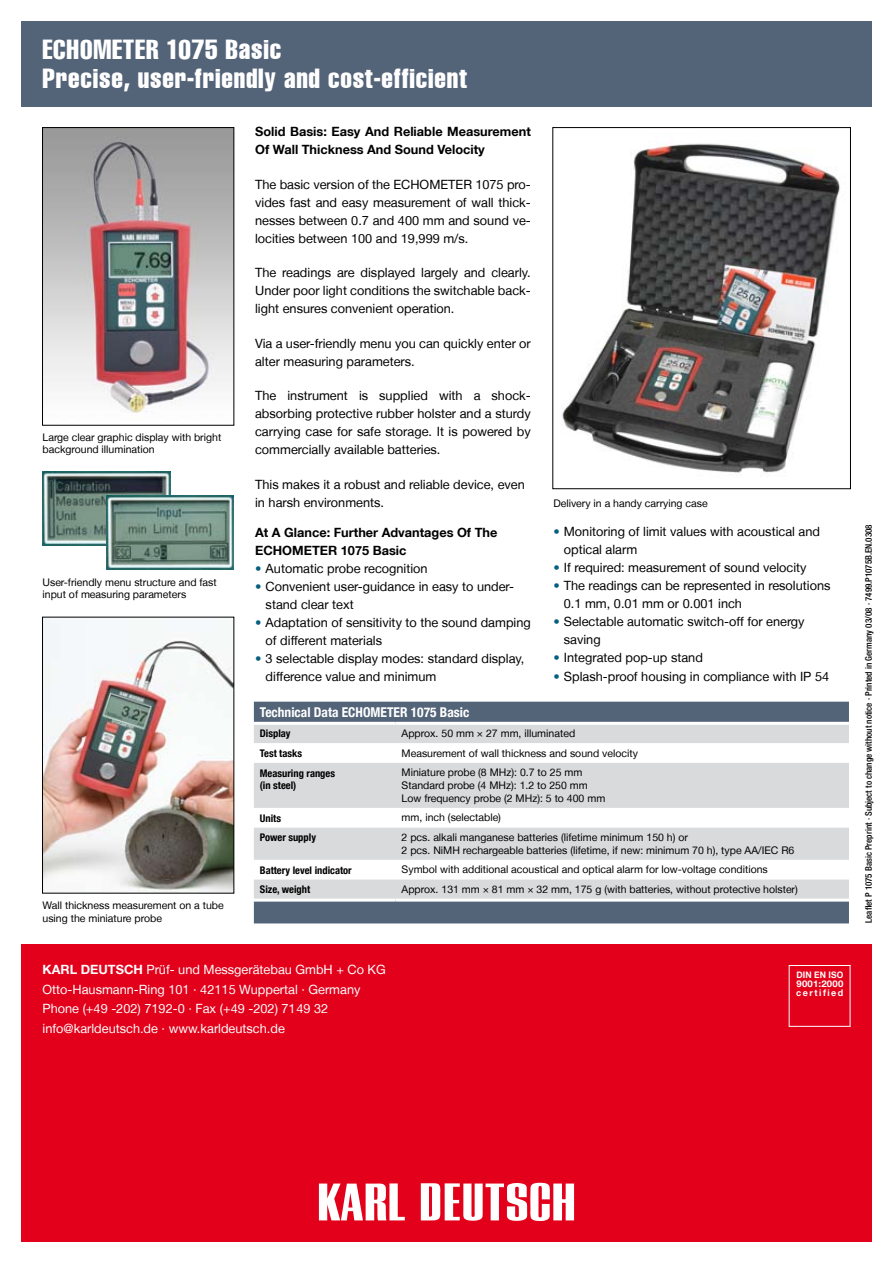
<style>
.page{position:relative;width:893px;height:1263px;background:#fff}
.page>*{position:absolute;margin:0;border:0;box-sizing:border-box;transform-origin:0 0}
.t1{font:extra-condensed 27px/29.7px "Helvetica LT";letter-spacing:.03em;color:#fff}
.t2{font:700 condensed 13.5px "Helvetica Neue LT";color:#fff}
.t3{font:12.75px/18px "Helvetica Neue LT";color:#000}
.t4{font:12.75px/19.5px "Helvetica Neue LT";color:#fff}
.t5{font:700 12.75px/18px "Helvetica Neue LT";color:#000}
.t6{font:10.5px/12.6px "Helvetica Neue LT";color:#000}
.t7{font:700 condensed 10.5px/12.6px "Helvetica Neue LT";color:#000}
.t8{font:700 9.15px/9px "Helvetica Neue LT";letter-spacing:.165em;color:#fff;scale:1.05 1}
.t9{font:500 condensed 9px "Helvetica Neue LT";color:#000}
.t10{font:700 9px "Helvetica Neue LT";letter-spacing:.01em;color:#fff;scale:.94 1}
.s1{color:#055f7e}
.s2{font-weight:700}
</style>
<div class="page">
<div style="left:21px;top:21px;width:851px;height:85px;background:#536378"></div>
<div style="left:21px;top:944px;width:851px;height:298px;background:#e2001a"></div>
<hr style="left:789px;top:1026px;width:61px;height:1px;background:#fff">
<hr style="left:850px;top:965px;width:1px;height:62px;background:#fff">
<hr style="left:789px;top:965px;width:61px;height:1px;background:#fff">
<hr style="left:789px;top:965px;width:1px;height:62px;background:#fff">
<div style="left:254px;top:702px;width:595px;height:221px;background:#536378"></div>
<svg style="left:254px;top:725px;width:595px;height:173px;fill:#d9dadb"></svg>
<hr style="left:253px;top:722px;width:143px;height:3px;background:#fff">
<hr style="left:396px;top:722px;width:454px;height:3px;background:#fff">
<hr style="left:252px;top:898px;width:144px;height:3px;background:#fff">
<hr style="left:396px;top:898px;width:454px;height:3px;background:#fff">
<svg style="left:421px;top:1183px;width:153px;height:38px"></svg>
<svg style="left:319px;top:1183px;width:86px;height:37px"></svg>
<img style="left:44px;top:619px;width:188px;height:272px">
<div style="left:42px;top:617px;width:192px;height:276px;border:1px solid #000"></div>
<img style="left:43px;top:471px;width:127px;height:75px">
<img style="left:107px;top:496px;width:127px;height:73px">
<img style="left:562px;top:143px;width:278px;height:330px">
<div style="left:553px;top:127px;width:298px;height:362px;border:1px solid #000"></div>
<img style="left:44px;top:129px;width:188px;height:284px">
<div style="left:42px;top:127px;width:192px;height:298px;border:1px solid #000"></div>
<h1 class="t1" style="left:43px;top:34px;width:426px">ECHOMETER 1075 Basic<br>Precise, user-friendly and cost-efficient</h1>
<p class="t6" style="left:43px;top:431px;width:180px">Large clear graphic display with bright background illumination</p>
<p class="t6" style="left:43px;top:576px;width:176px">User-friendly menu structure and fast input of measuring parameters</p>
<p class="t5" style="left:255px;top:122px;width:277px">Solid Basis: Easy And Reliable Measurement<br>Of Wall Thickness And Sound Velocity</p>
<p class="t3" style="left:255px;top:175px;width:277px;text-align:justify">The basic version of the ECHOMETER 1075 pro&shy;vides fast and easy measurement of wall thick&shy;nesses between 0.7 and 400 mm and sound ve&shy;locities between 100 and 19,999 m/s.</p>
<p class="t3" style="left:255px;top:263px;width:277px;text-align:justify">The readings are displayed largely and clearly.<br>Under poor light conditions the switchable back&shy;light ensures convenient operation.</p>
<p class="t3" style="left:255px;top:334px;width:277px">Via a user-friendly menu you can quickly enter or alter measuring parameters.</p>
<p class="t3" style="left:255px;top:386px;width:277px;text-align:justify">The instrument is supplied with a shock&shy;absorbing protective rubber holster and a sturdy carrying case for safe storage. It is powered by commercially available batteries.</p>
<p class="t3" style="left:255px;top:475px;width:271px">This makes it a robust and reliable device, even in harsh environments.</p>
<p class="t5" style="left:255px;top:523px;width:244px">At A Glance: Further Advantages Of The<br>ECHOMETER 1075 Basic</p>
<p class="t3" style="left:255px;top:559px;width:174px"><span class="s1">•</span> Automatic probe recognition</p>
<p class="t3" style="left:266px;top:577px;width:250px;text-indent:-11px"><span class="s1">•</span> Convenient user-guidance in easy to under&shy;stand clear text</p>
<p class="t3" style="left:266px;top:613px;width:267px;text-indent:-11px"><span class="s1">•</span> Adaptation of sensitivity to the sound damping of different materials</p>
<p class="t3" style="left:266px;top:649px;width:260px;text-indent:-11px"><span class="s1">•</span> 3 selectable display modes: standard display, difference value and minimum</p>
<p class="t6" style="left:553px;top:497px;width:156px">Delivery in a handy carrying case</p>
<p class="t3" style="left:564px;top:523px;width:258px;text-indent:-11px"><span class="s1">•</span> Monitoring of limit values with acoustical and optical alarm</p>
<p class="t3" style="left:553px;top:559px;width:255px"><span class="s1">•</span> If required: measurement of sound velocity</p>
<p class="t3" style="left:564px;top:577px;width:268px;text-indent:-11px"><span class="s1">•</span> The readings can be represented in resolutions<br>0.1 mm, 0.01 mm or 0.001 inch</p>
<p class="t3" style="left:564px;top:613px;width:242px;text-indent:-11px"><span class="s1">•</span> Selectable automatic switch-off for energy saving</p>
<p class="t3" style="left:553px;top:649px;width:151px"><span class="s1">•</span> Integrated pop-up stand</p>
<p class="t3" style="left:553px;top:667px;width:277px"><span class="s1">•</span> Splash-proof housing in compliance with IP 54</p>
<p class="t6" style="left:43px;top:899px;width:183px">Wall thickness measurement on a tube using the miniature probe</p>
<p class="t2" style="left:260px;top:704px;width:211px">Technical Data ECHOMETER 1075 Basic</p>
<p class="t7" style="left:260px;top:727px;width:32px">Display</p>
<p class="t6" style="left:402px;top:727px;width:175px">Approx. 50 mm × 27 mm, illuminated</p>
<p class="t7" style="left:260px;top:747px;width:44px">Test tasks</p>
<p class="t6" style="left:402px;top:746px;width:238px">Measurement of wall thickness and sound velocity</p>
<p class="t7" style="left:260px;top:766px;width:77px">Measuring ranges (in steel)</p>
<p class="t6" style="left:402px;top:766px;width:205px">Miniature probe (8 MHz): 0.7 to 25 mm<br>Standard probe (4 MHz): 1.2 to 250 mm<br>Low frequency probe (2 MHz): 5 to 400 mm</p>
<p class="t7" style="left:260px;top:811px;width:23px">Units</p>
<p class="t6" style="left:402px;top:811px;width:101px">mm, inch (selectable)</p>
<p class="t7" style="left:260px;top:831px;width:58px">Power supply</p>
<p class="t6" style="left:402px;top:831px;width:394px">2 pcs. alkali manganese batteries (lifetime minimum 150 h) or<br>2 pcs. NiMH rechargeable batteries (lifetime, if new: minimum 70 h), type AA/IEC R6</p>
<p class="t7" style="left:260px;top:863px;width:93px">Battery level indicator</p>
<p class="t6" style="left:402px;top:863px;width:368px">Symbol with additional acoustical and optical alarm for low-voltage conditions</p>
<p class="t7" style="left:260px;top:883px;width:52px">Size, weight</p>
<p class="t6" style="left:402px;top:883px;width:398px">Approx. 131 mm × 81 mm × 32 mm, 175 g (with batteries, without protective holster)</p>
<p class="t4" style="left:43px;top:960px;width:345px"><span class="s2">KARL DEUTSCH</span> Prüf- und Messgerätebau GmbH + Co KG Otto-Hausmann-Ring 101 · 42115 Wuppertal · Germany Phone (+49 -202) 7192-0 · Fax (+49 -202) 7149 32 info@karldeutsch.de · www.karldeutsch.de</p>
<p class="t10" style="left:796px;top:969px;width:51px">DIN EN ISO</p>
<p class="t8" style="left:796px;top:979px;width:46px">9001:2000 certified</p>
<p class="t9" style="left:863px;top:923px;width:400px;rotate:-90deg">Leaflet P 1075 Basic Preprint · Subject to change without notice · Printed in Germany 03/08 · 7499.P1075B.EN.0308</p>
</div>
